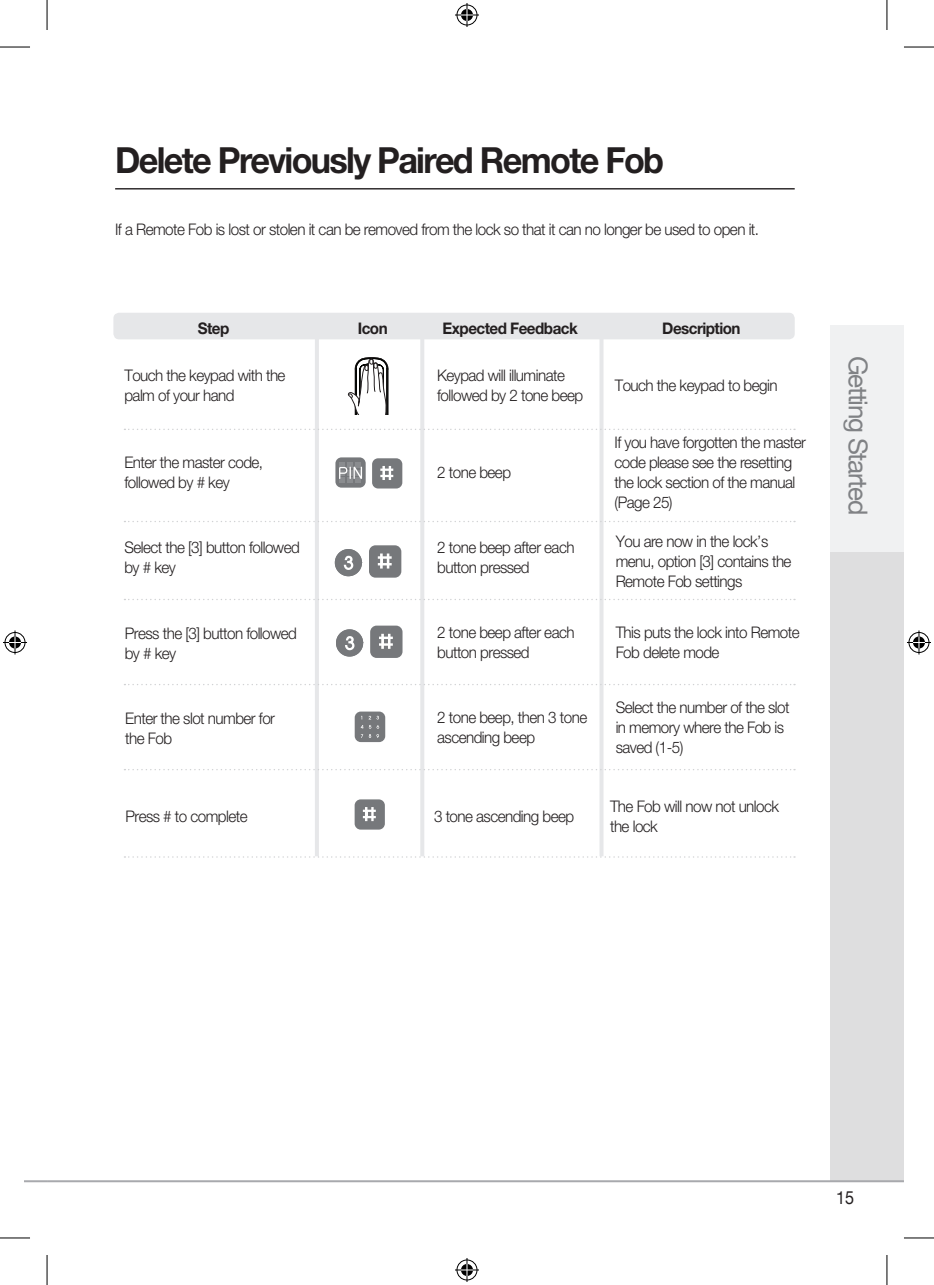
<style>
.page{position:relative;width:934px;height:1285px;background:#fff}
.page>*{position:absolute;margin:0;border:0;box-sizing:border-box;transform-origin:0 0}
.t1{font:700 36px "Helvetica Neue";letter-spacing:-.05em;color:#231f20;scale:.95 1}
.t2{font:26px "Helvetica Neue";letter-spacing:-.05em;color:#808285}
.t3{font:18px "Helvetica Neue";color:#231f20;scale:.9 1}
.t4{font:300 16px/20px "Helvetica Neue";letter-spacing:-.035em;color:#231f20;scale:.95 1}
.t5{font:700 16px "Helvetica Neue";letter-spacing:-.035em;color:#231f20;scale:.95 1}
</style>
<div class="page">
<div style="left:829px;top:325px;width:74px;height:856px;background:#dededf"></div>
<hr style="left:315px;top:336px;width:4px;height:520px;background:#e6e7e9">
<hr style="left:420px;top:337px;width:4px;height:519px;background:#e6e7e9">
<hr style="left:599px;top:336px;width:4px;height:520px;background:#e6e7e9">
<hr style="left:24px;top:1180px;width:23px;height:2px;background:#a8a9ad">
<hr style="left:115px;top:188px;width:679px;height:1px;background:#231f20">
<hr style="left:47px;top:1180px;width:856px;height:2px;background:#a8a9ad">
<svg style="left:124px;top:429px;width:670px;height:1px"></svg>
<svg style="left:124px;top:521px;width:670px;height:1px"></svg>
<svg style="left:124px;top:599px;width:670px;height:1px"></svg>
<svg style="left:124px;top:684px;width:670px;height:1px"></svg>
<svg style="left:124px;top:769px;width:670px;height:1px"></svg>
<div style="left:113px;top:313px;width:681px;height:26px;background:#e6e7e9;border-radius:6px"></div>
<div style="left:369px;top:545px;width:32px;height:32px;background:#76787b;border-radius:6px"></div>
<svg style="left:377px;top:553px;width:14px;height:15px"></svg>
<svg style="left:334px;top:549px;width:28px;height:27px"></svg>
<div style="left:372px;top:458px;width:30px;height:30px;background:#76787b;border-radius:6px"></div>
<svg style="left:380px;top:466px;width:13px;height:14px"></svg>
<div style="left:335px;top:457px;width:30px;height:30px;background:#76787b;border-radius:6px"></div>
<svg style="left:339px;top:462px;width:23px;height:20px"></svg>
<div style="left:370px;top:625px;width:32px;height:33px;background:#76787b;border-radius:6px"></div>
<svg style="left:379px;top:634px;width:13px;height:15px"></svg>
<svg style="left:336px;top:629px;width:27px;height:27px"></svg>
<svg style="left:348px;top:357px;width:40px;height:57px"></svg>
<svg style="left:124px;top:856px;width:670px;height:1px"></svg>
<div style="left:829px;top:325px;width:74px;height:227px;background:#f0f1f2"></div>
<div style="left:354px;top:799px;width:30px;height:30px;background:#76787b;border-radius:6px"></div>
<svg style="left:363px;top:807px;width:12px;height:14px"></svg>
<div style="left:354px;top:711px;width:31px;height:31px;background:#76787b;border-radius:6px"></div>
<svg style="left:361px;top:734px;width:18px;height:4px"></svg>
<svg style="left:360px;top:725px;width:19px;height:3px"></svg>
<svg style="left:368px;top:716px;width:11px;height:3px"></svg>
<hr style="left:0;top:47px;width:30px;height:1px;background:#000">
<hr style="left:903px;top:47px;width:30px;height:1px;background:#000">
<hr style="left:0;top:1237px;width:30px;height:1px;background:#000">
<hr style="left:903px;top:1237px;width:30px;height:1px;background:#000">
<hr style="left:47px;top:0;width:1px;height:30px;background:#000">
<hr style="left:47px;top:1255px;width:1px;height:30px;background:#000">
<hr style="left:886px;top:0;width:1px;height:30px;background:#000">
<hr style="left:886px;top:1255px;width:1px;height:30px;background:#000">
<svg style="left:455px;top:3px;width:24px;height:24px"></svg>
<svg style="left:455px;top:1258px;width:24px;height:24px"></svg>
<svg style="left:3px;top:630px;width:24px;height:24px"></svg>
<svg style="left:907px;top:630px;width:23px;height:24px"></svg>
<h1 class="t1" style="left:115px;top:138px;width:579px">Delete Previously Paired Remote Fob</h1>
<p class="t4" style="left:115px;top:219px;width:679px">If a Remote Fob is lost or stolen it can be removed from the lock so that it can no longer be used to open it.</p>
<p class="t5" style="left:197px;top:318px;width:35px">Step</p>
<p class="t5" style="left:357px;top:318px;width:33px">Icon</p>
<p class="t5" style="left:442px;top:318px;width:144px">Expected Feedback</p>
<p class="t5" style="left:662px;top:318px;width:84px">Description</p>
<p class="t4" style="left:124px;top:365px;width:171px">Touch the keypad with the palm of your hand</p>
<p class="t4" style="left:614px;top:375px;width:173px">Touch the keypad to begin</p>
<p class="t4" style="left:437px;top:365px;width:155px">Keypad will illuminate followed by 2 tone beep</p>
<p class="t4" style="left:124px;top:452px;width:147px">Enter the master code, followed by # key</p>
<p class="t4" style="left:437px;top:462px;width:79px">2 tone beep</p>
<p class="t4" style="left:124px;top:537px;width:186px">Select the [3] button followed by # key</p>
<p class="t4" style="left:437px;top:537px;width:146px">2 tone beep after each button pressed</p>
<p class="t4" style="left:125px;top:623px;width:183px">Press the [3] button followed by # key</p>
<p class="t4" style="left:437px;top:622px;width:146px">2 tone beep after each button pressed</p>
<p class="t4" style="left:125px;top:707px;width:159px">Enter the slot number for the Fob</p>
<p class="t4" style="left:437px;top:707px;width:159px">2 tone beep, then 3 tone ascending beep</p>
<p class="t4" style="left:614px;top:432px;width:203px">If you have forgotten the master code please see the resetting the lock section of the manual (Page 25)</p>
<p class="t4" style="left:615px;top:531px;width:186px">You are now in the lock’s menu, option [3] contains the<br>Remote Fob settings</p>
<p class="t4" style="left:615px;top:621px;width:195px">This puts the lock into Remote<br>Fob delete mode</p>
<p class="t4" style="left:615px;top:697px;width:184px">Select the number of the slot in memory where the Fob is saved (1-5)</p>
<p class="t4" style="left:125px;top:806px;width:130px">Press # to complete</p>
<p class="t4" style="left:434px;top:806px;width:149px">3 tone ascending beep</p>
<p class="t4" style="left:609px;top:795px;width:179px">The Fob will now not unlock the lock</p>
<h2 class="t2" style="left:876px;top:355px;width:161px;rotate:90deg">Getting Started</h2>
<p class="t3" style="left:835px;top:1184px;width:22px">15</p>
</div>
